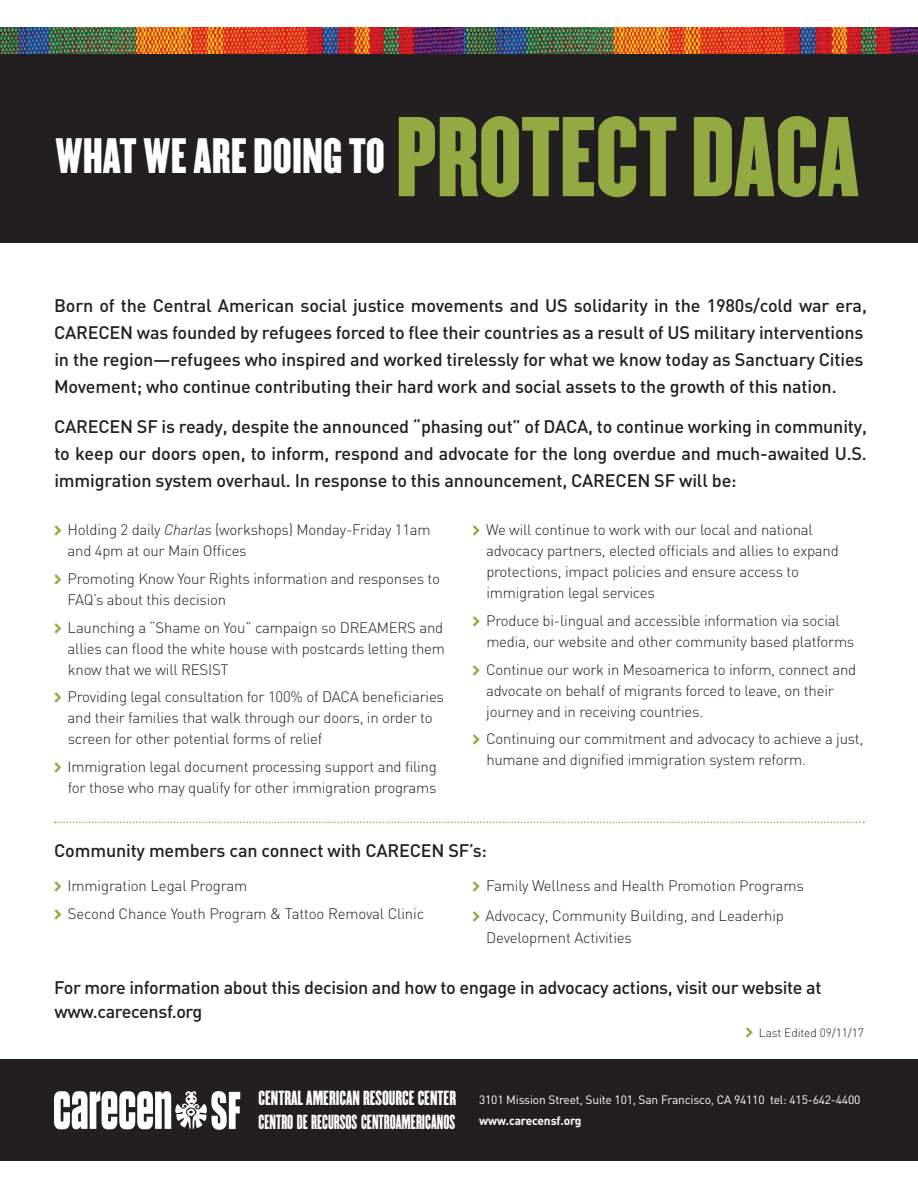
<style>
.page{position:relative;width:918px;height:1188px;background:#fff}
.page>*{position:absolute;margin:0;border:0;box-sizing:border-box;transform-origin:0 0}
.t1{font:99px "Champion HTF Lightweight";letter-spacing:-.01em;color:#91aa41}
.t2{font:43.5px "Champion HTF Lightweight";letter-spacing:-.005em;color:#fff}
.intro_bold{font:500 18px/27px "DIN";letter-spacing:-.01em;color:#231f20}
.t3{font:17.85px/23.2px "Champion HTF Featherweight";color:#fff;scale:1.13 1}
.t4{font:300 15px/21px "DIN";letter-spacing:-.015em;color:#231f20}
.t5{font:12px/21px "DIN";letter-spacing:-.015em;color:#fff}
.t6{font:300 12px "DIN";letter-spacing:-.01em;color:#231f20}
.s1{font-family:"Click Bits Arrows 2";font-weight:400;font-size:13.5px;color:#91aa41}
.s2{font-style:italic}
.s3{font-weight:700}
</style>
<div class="page">
<div style="left:0;top:54px;width:918px;height:189px;background:#231f20"></div>
<div style="left:0;top:1060px;width:918px;height:101px;background:#231f20"></div>
<svg style="left:54px;top:1091px;width:186px;height:39px"></svg>
<img style="left:463px;top:27px;width:455px;height:27px">
<img style="left:0;top:27px;width:463px;height:27px">
<svg style="left:55px;top:822px;width:809px;height:1px"></svg>
<p class="t2" style="left:55px;top:127px;width:332px">WHAT WE ARE DOING TO</p>
<p class="t1" style="left:395px;top:90px;width:466px">PROTECT DACA</p>
<p class="intro_bold" style="left:54px;top:291px;width:814px">Born of the Central American social justice movements and US solidarity in the 1980s/cold war era, CARECEN was founded by refugees forced to flee their countries as a result of US military interventions in the region—refugees who inspired and worked tirelessly for what we know today as Sanctuary Cities Movement; who continue contributing their hard work and social assets to the growth of this nation.</p>
<p class="intro_bold" style="left:54px;top:412px;width:814px;text-align:justify">CARECEN SF is ready, despite the announced “phasing out” of DACA, to continue working in community, to keep our doors open, to inform, respond and advocate for the long overdue and much-awaited U.S. immigration system overhaul. In response to this announcement, CARECEN SF will be:</p>
<p class="t4" style="left:68px;top:519px;width:365px;text-indent:-14px"><span class="s1">7</span> Holding 2 daily <span class="s2">Charlas</span> (workshops) Monday-Friday 11am and 4pm at our Main Offices</p>
<p class="t4" style="left:68px;top:567px;width:374px;text-indent:-14px"><span class="s1">7</span> Promoting Know Your Rights information and responses to<br>FAQ’s about this decision</p>
<p class="t4" style="left:68px;top:616px;width:379px;text-align:justify;text-indent:-14px"><span class="s1">7</span> Launching a “Shame on You” campaign so DREAMERS and allies can flood the white house with postcards letting them know that we will RESIST</p>
<p class="t4" style="left:68px;top:686px;width:378px;text-indent:-14px"><span class="s1">7</span> Providing legal consultation for 100% of DACA beneficiaries and their families that walk through our doors, in order to screen for other potential forms of relief</p>
<p class="t4" style="left:54px;top:756px;width:384px;text-align:right"><span class="s1">7</span> Immigration legal document processing support and filing for those who may qualify for other immigration programs</p>
<p class="t4" style="left:486px;top:519px;width:354px;text-indent:-14px"><span class="s1">7</span> We will continue to work with our local and national advocacy partners, elected officials and allies to expand protections, impact policies and ensure access to immigration legal services</p>
<p class="t4" style="left:486px;top:609px;width:370px;text-indent:-14px"><span class="s1">7</span> Produce bi-lingual and accessible information via social media, our website and other community based platforms</p>
<p class="t4" style="left:486px;top:658px;width:372px;text-indent:-14px"><span class="s1">7</span> Continue our work in Mesoamerica to inform, connect and advocate on behalf of migrants forced to leave, on their journey and in receiving countries.</p>
<p class="t4" style="left:486px;top:728px;width:379px;text-indent:-14px"><span class="s1">7</span> Continuing our commitment and advocacy to achieve a just, humane and dignified immigration system reform.</p>
<p class="intro_bold" style="left:54px;top:836px;width:434px">Community members can connect with CARECEN SF’s:</p>
<p class="t4" style="left:54px;top:875px;width:195px"><span class="s1">7</span> Immigration Legal Program</p>
<p class="t4" style="left:54px;top:903px;width:371px"><span class="s1">7</span> Second Chance Youth Program &amp; Tattoo Removal Clinic</p>
<p class="t4" style="left:473px;top:875px;width:333px"><span class="s1">7</span> Family Wellness and Health Promotion Programs</p>
<p class="t4" style="left:486px;top:903px;width:299px;line-height:22.5px;text-indent:-14px"><span class="s1">7</span> Advocacy, Community Building, and Leaderhip<br>Development Activities</p>
<p class="intro_bold" style="left:54px;top:975px;width:769px;line-height:24px">For more information about this decision and how to engage in advocacy actions, visit our website at www.carecensf.org</p>
<p class="t6" style="left:745px;top:1025px;width:120px"><span class="s1">7</span> Last Edited 09/11/17</p>
<p class="t3" style="left:259px;top:1088px;width:176px">CENTRAL AMERICAN RESOURCE CENTER<br>CENTRO DE RECURSOS CENTROAMERICANOS</p>
<p class="t5" style="left:479px;top:1090px;width:383px">3101 Mission Street, Suite 101, San Francisco, CA 94110 tel: 415-642-4400 <span class="s3">www.carecensf.org</span></p>
</div>
